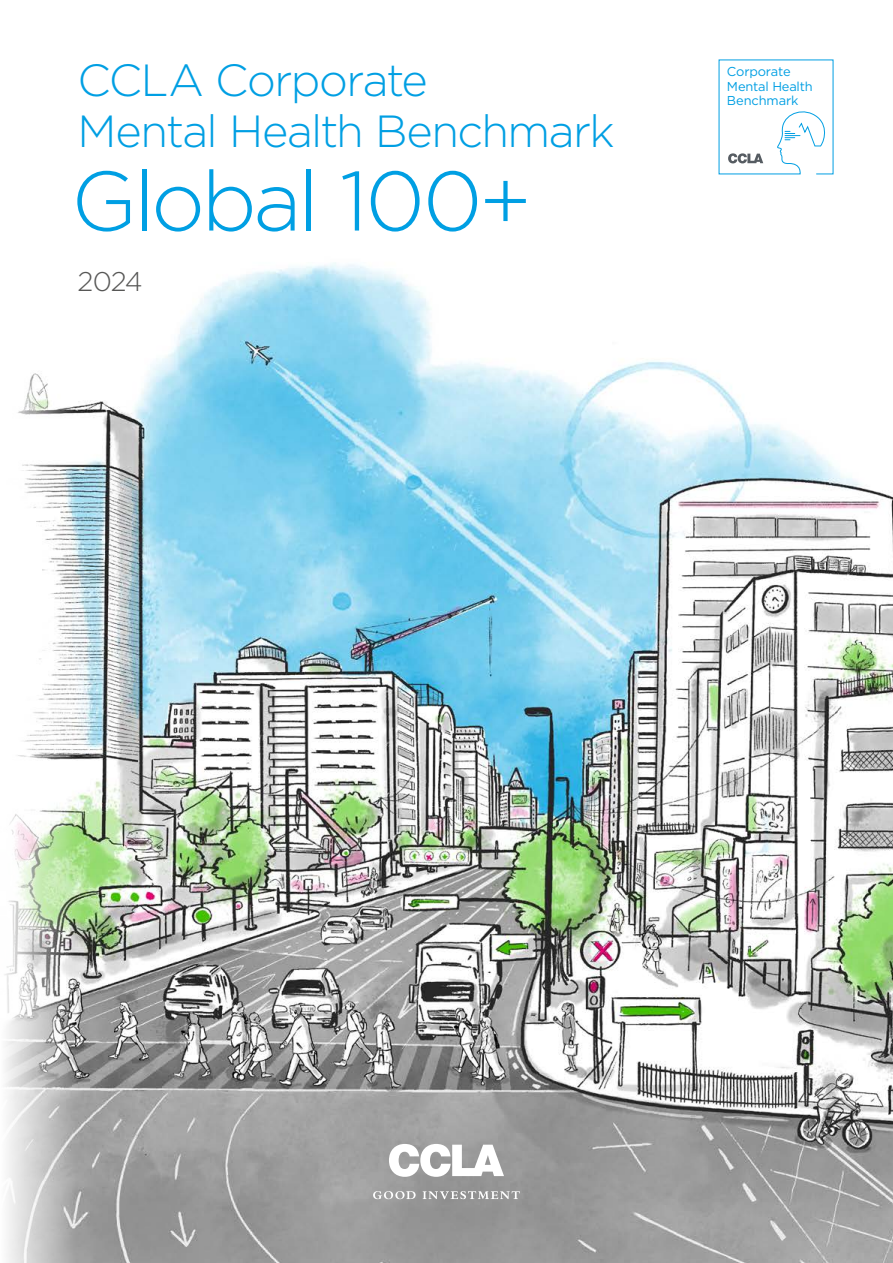
<style>
.page{position:relative;width:893px;height:1263px;background:#fff}
.page>*{position:absolute;margin:0;border:0;box-sizing:border-box;transform-origin:0 0}
.t1{font:300 84px "Gotham";letter-spacing:-.04em;color:#009fe3}
.t2{font:300 45px/51px "Gotham";letter-spacing:-.03em;color:#009fe3}
.t3{font:300 27px "Gotham";color:#575756}
.t4{font:12.9px/14.5px "Gotham";letter-spacing:-.015em;color:#009fe3}
</style>
<div class="page">
<img style="left:4px;top:83px;width:889px;height:1180px">
<svg style="left:389px;top:1144px;width:115px;height:33px"></svg>
<svg style="left:373px;top:1191px;width:147px;height:8px"></svg>
<svg style="left:719px;top:60px;width:114px;height:114px"></svg>
<h1 class="t2" style="left:78px;top:53px;width:539px">CCLA Corporate<br>Mental Health Benchmark</h1>
<h1 class="t1" style="left:71px;top:148px;width:462px">Global 100+</h1>
<h1 class="t3" style="left:78px;top:264px;width:67px">2024</h1>
<p class="t4" style="left:727px;top:64px;width:87px">Corporate<br>Mental Health<br>Benchmark</p>
</div>
